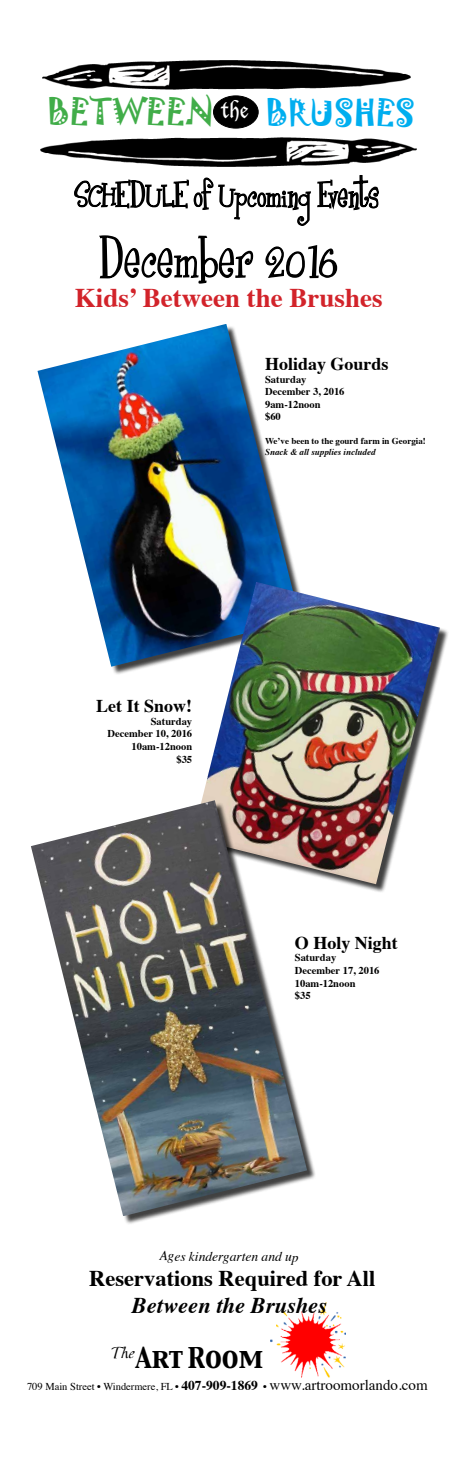
<style>
.page{position:relative;width:459px;height:1458px;background:#fff}
.page>*{position:absolute;margin:0;border:0;box-sizing:border-box;transform-origin:0 0}
.t1{font:54px "Girlsare Weird";color:#000}
.t2{font:40.88px "Jokerman Let Plain";color:#41ad49}
.t3{font:700 27px "Times";color:#d2232a}
.t4{font:25.35px "Capitals";color:#000}
.t5{font:700 22.5px "Times";color:#000}
.t6{font:italic 700 22.5px "Times";color:#000}
.t7{font:700 18px "Times";color:#000}
.t8{font:italic 13.5px "Times";color:#000}
.t9{font:700 10.5px/12.6px "Times";color:#000}
.t10{font:10.5px "Times";color:#000}
.t11{font:700 9px "Times";color:#000}
.t12{font:italic 700 9px "Times";color:#000}
.s1{color:#00aeef}
.s2{font-weight:700;font-size:13.5px}
.s3{font-size:15px}
</style>
<div class="page">
<div style="left:214px;top:96px;width:44px;height:32px;background:#000;border-radius:50%"></div>
<div style="left:213px;top:96px;width:46px;height:32px;border:1px solid #000;border-radius:50%"></div>
<img style="left:43px;top:61px;width:367px;height:29px">
<img style="left:41px;top:137px;width:375px;height:29px">
<svg style="left:74px;top:175px;width:305px;height:51px"></svg>
<svg style="left:99px;top:235px;width:155px;height:49px"></svg>
<svg style="left:265px;top:245px;width:73px;height:34px"></svg>
<img style="left:271px;top:1303px;width:75px;height:74px">
<img style="left:38px;top:324px;width:260px;height:343px">
<div style="left:194px;top:584px;width:255px;height:309px;background:#000;opacity:.75"></div>
<img style="left:192px;top:582px;width:248px;height:302px">
<div style="left:33px;top:802px;width:283px;height:423px;background:#000;opacity:.75"></div>
<img style="left:31px;top:800px;width:276px;height:416px">
<h2 class="t2" style="left:47px;top:88px;width:369px">BETWEEN <sup>the</sup> <span class="s1">BRUSHES</span></h2>
<h1 class="t1" style="left:100px;top:227px;width:239px">December 2016</h1>
<h3 class="t3" style="left:75px;top:272px;width:309px">Kids’ Between the Brushes</h3>
<h3 class="t7" style="left:265px;top:347px;width:125px">Holiday Gourds</h3>
<p class="t9" style="left:265px;top:372px;width:81px">Saturday<br>December 3, 2016<br>9am-12noon<br>$60</p>
<p class="t11" style="left:265px;top:432px;width:162px">We’ve been to the gourd farm in Georgia!</p>
<p class="t12" style="left:265px;top:443px;width:112px">Snack &amp; all supplies included</p>
<h3 class="t7" style="left:96px;top:689px;width:97px">Let It Snow!</h3>
<p class="t9" style="left:108px;top:714px;width:86px;text-align:right">Saturday<br>December 10, 2016<br>10am-12noon<br>$35</p>
<h3 class="t7" style="left:295px;top:925px;width:105px">O Holy Night</h3>
<p class="t9" style="left:295px;top:950px;width:86px">Saturday<br>December 17, 2016<br>10am-12noon<br>$35</p>
<p class="t8" style="left:160px;top:1244px;width:141px;rotate:1deg">Ages kindergarten and up</p>
<h3 class="t5" style="left:89px;top:1257px;width:288px">Reservations Required for All</h3>
<h3 class="t6" style="left:132px;top:1284px;width:197px">Between the Brushes</h3>
<h3 class="t4" style="left:112px;top:1340px;width:153px"><sup>The</sup>Art Room</h3>
<p class="t10" style="left:27px;top:1376px;width:402px">709 Main Street • Windermere, FL • <span class="s2">407-909-1869</span> • <span class="s3">www.artroomorlando.com</span></p>
</div>
